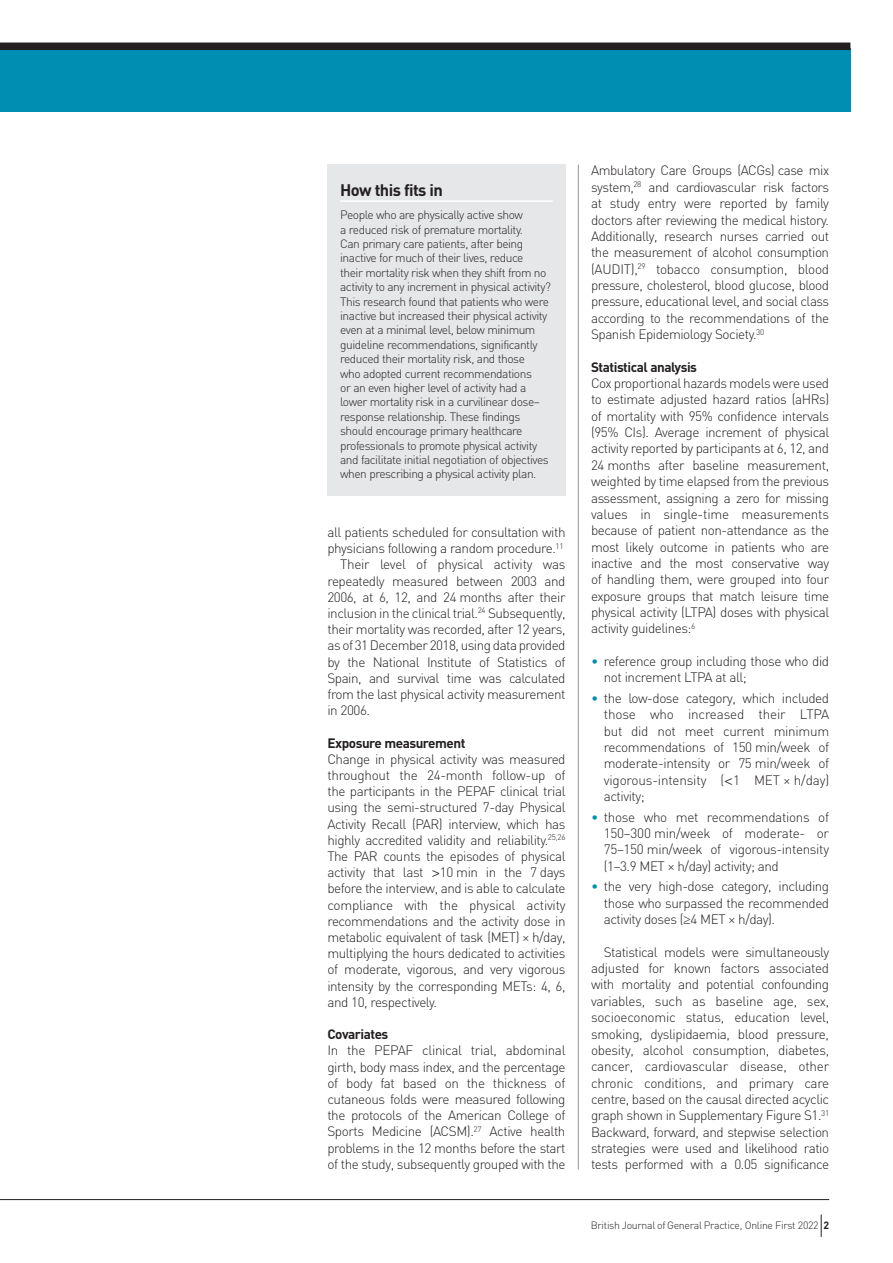
<style>
.page{position:relative;width:893px;height:1263px;background:#fff}
.page>*{position:absolute;margin:0;border:0;box-sizing:border-box;transform-origin:0 0}
.t1{font:700 16.5px "DIN";letter-spacing:-.035em;color:#231f20}
.t2{font:300 13.5px/16.4px "DIN";letter-spacing:-.035em;color:#231f20;text-align:justify}
.t3{font:700 13.5px "DIN";letter-spacing:-.035em;color:#231f20}
.t4{font:300 12px/14.4px "DIN";letter-spacing:-.04em;color:#231f20}
.t5{font:300 10.5px "DIN";letter-spacing:-.025em;color:#231f20}
.s1{font-family:"Helvetica"}
.s2{color:#008fb3}
.s3{font-weight:700}
</style>
<div class="page">
<div style="left:0;top:48px;width:850px;height:63px;background:#008fb3"></div>
<div style="left:0;top:43px;width:850px;height:7px;background:#231f20"></div>
<hr style="left:578px;top:165px;width:1px;height:1004px;background:#939598">
<hr style="left:0;top:1199px;width:829px;height:1px;background:#231f20">
<svg style="left:821px;top:1214px;width:1px;height:23px"></svg>
<div style="left:327px;top:165px;width:239px;height:331px;background:#e6e7e9"></div>
<hr style="left:340px;top:200px;width:213px;height:2px;background:#fff">
<p class="t1" style="left:340px;top:179px;width:104px">How this fits in</p>
<p class="t4" style="left:340px;top:207px;width:212px">People who are physically active show<br>a reduced risk of premature mortality.<br>Can primary care patients, after being inactive for much of their lives, reduce<br>their mortality risk when they shift from no activity to any increment in physical activity?<br>This research found that patients who were inactive but increased their physical activity even at a minimal level, below minimum guideline recommendations, significantly reduced their mortality risk, and those<br>who adopted current recommendations<br>or an even higher level of activity had a lower mortality risk in a curvilinear dose– response relationship. These findings should encourage primary healthcare professionals to promote physical activity and facilitate initial negotiation of objectives when prescribing a physical activity plan.</p>
<p class="t2" style="left:327px;top:524px;width:240px">all patients scheduled for consultation with</p>
<p class="t2" style="left:327px;top:540px;width:238px">physicians following a random procedure.<sup>11</sup></p>
<p class="t2" style="left:340px;top:556px;width:227px">Their level of physical activity was</p>
<p class="t2" style="left:327px;top:572px;width:240px">repeatedly measured between 2003 and</p>
<p class="t2" style="left:327px;top:588px;width:240px">2006, at 6, 12, and 24 months after their</p>
<p class="t2" style="left:327px;top:605px;width:240px">inclusion in the clinical trial.<sup>24</sup> Subsequently,</p>
<p class="t2" style="left:327px;top:621px;width:240px">their mortality was recorded, after 12 years,</p>
<p class="t2" style="left:327px;top:637px;width:240px">as of 31 December 2018, using data provided</p>
<p class="t2" style="left:327px;top:653px;width:240px">by the National Institute of Statistics of</p>
<p class="t2" style="left:327px;top:669px;width:240px">Spain, and survival time was calculated</p>
<p class="t2" style="left:327px;top:686px;width:240px">from the last physical activity measurement</p>
<p class="t2" style="left:327px;top:702px;width:44px">in 2006.</p>
<p class="t3" style="left:327px;top:734px;width:140px">Exposure measurement</p>
<p class="t2" style="left:327px;top:751px;width:240px">Change in physical activity was measured throughout the 24-month follow-up of the participants in the PEPAF clinical trial using the semi-structured 7-day Physical Activity Recall (PAR) interview, which has highly accredited validity and reliability.<sup>25,26<br></sup>The PAR counts the episodes of physical activity that last <span class="s1">&gt;</span>10 min in the 7 days before the interview, and is able to calculate compliance with the physical activity recommendations and the activity dose in metabolic equivalent of task (MET) × h/day, multiplying the hours dedicated to activities of moderate, vigorous, and very vigorous intensity by the corresponding METs: 4, 6, and 10, respectively.</p>
<p class="t3" style="left:327px;top:1025px;width:62px">Covariates</p>
<p class="t2" style="left:327px;top:1042px;width:240px">In the PEPAF clinical trial, abdominal girth, body mass index, and the percentage of body fat based on the thickness of cutaneous folds were measured following the protocols of the American College of Sports Medicine (ACSM).<sup>27</sup> Active health problems in the 12 months before the start of the study, subsequently grouped with the</p>
<p class="t2" style="left:591px;top:162px;width:240px">Ambulatory Care Groups (ACGs) case mix system,<sup>28</sup> and cardiovascular risk factors at study entry were reported by family doctors after reviewing the medical history.<br>Additionally, research nurses carried out the measurement of alcohol consumption (AUDIT),<sup>29</sup> tobacco consumption, blood pressure, cholesterol, blood glucose, blood pressure, educational level, and social class according to the recommendations of the Spanish Epidemiology Society.<sup>30</sup></p>
<p class="t3" style="left:591px;top:358px;width:107px">Statistical analysis</p>
<p class="t2" style="left:591px;top:375px;width:240px">Cox proportional hazards models were used to estimate adjusted hazard ratios (aHRs) of mortality with 95% confidence intervals (95% CIs). Average increment of physical activity reported by participants at 6, 12, and 24 months after baseline measurement, weighted by time elapsed from the previous assessment, assigning a zero for missing values in single-time measurements because of patient non-attendance as the most likely outcome in patients who are inactive and the most conservative way of handling them, were grouped into four exposure groups that match leisure time physical activity (LTPA) doses with physical activity guidelines:<sup>6</sup></p>
<p class="t2" style="left:604px;top:653px;width:227px;text-indent:-13px"><span class="s2">•</span> reference group including those who did not increment LTPA at all;</p>
<p class="t2" style="left:604px;top:690px;width:227px;text-indent:-13px"><span class="s2">•</span> the low-dose category, which included those who increased their LTPA but did not meet current minimum recommendations of 150 min/week of moderate-intensity or 75 min/week of vigorous-intensity (<span class="s1">&lt;</span>1 MET × h/day) activity;</p>
<p class="t2" style="left:604px;top:808px;width:227px;text-indent:-13px"><span class="s2">•</span> those who met recommendations of 150–300 min/week of moderate- or 75–150 min/week of vigorous-intensity (1–3.9 MET × h/day) activity; and</p>
<p class="t2" style="left:604px;top:878px;width:227px;text-indent:-13px"><span class="s2">•</span> the very high-dose category, including those who surpassed the recommended activity doses (<span class="s1">≥</span>4 MET × h/day).</p>
<p class="t2" style="left:591px;top:943px;width:240px;text-indent:13px">Statistical models were simultaneously adjusted for known factors associated with mortality and potential confounding variables, such as baseline age, sex, socioeconomic status, education level, smoking, dyslipidaemia, blood pressure, obesity, alcohol consumption, diabetes, cancer, cardiovascular disease, other chronic conditions, and primary care centre, based on the causal directed acyclic graph shown in Supplementary Figure S1.<sup>31<br></sup>Backward, forward, and stepwise selection strategies were used and likelihood ratio tests performed with a 0.05 significance</p>
<p class="t5" style="left:591px;top:1219px;width:240px">British Journal of General Practice, Online First 2022 <span class="s3">2</span></p>
</div>
